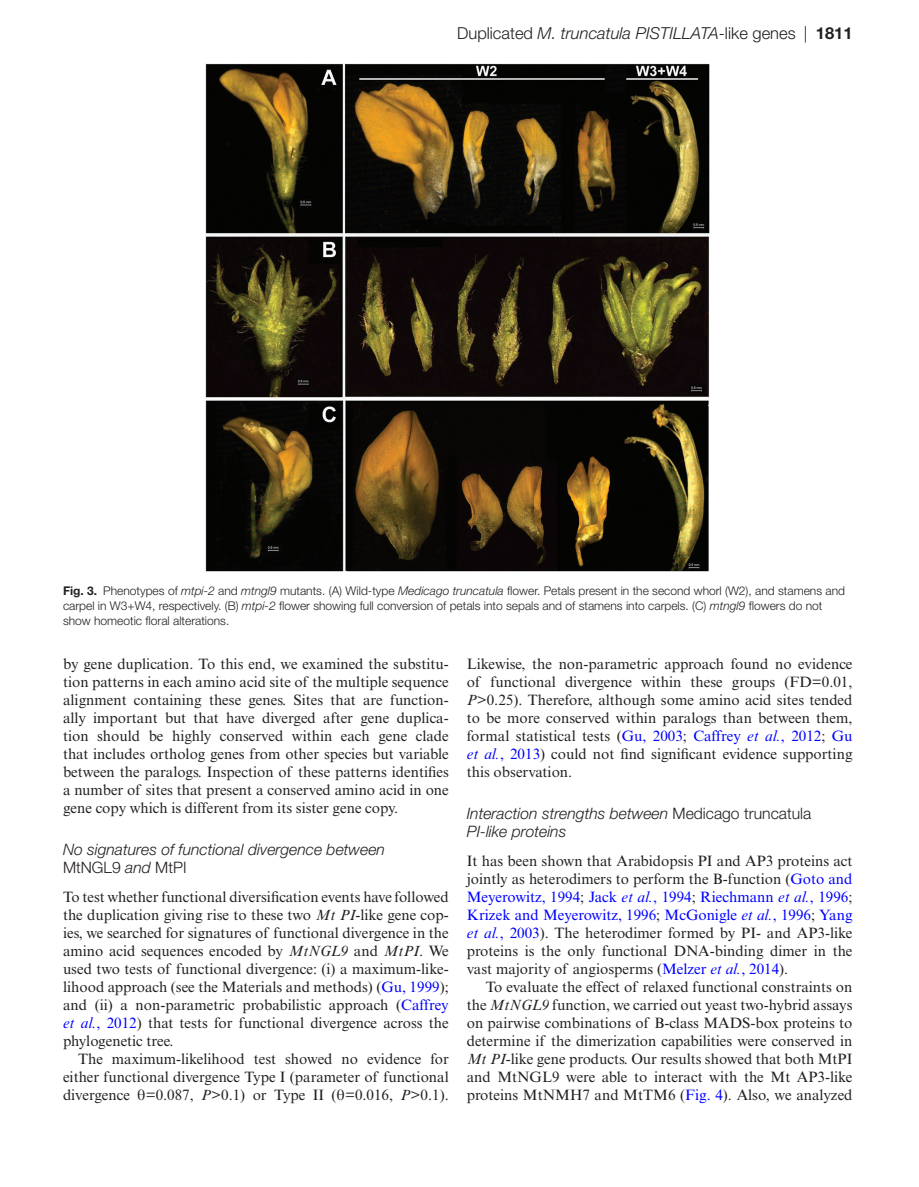
<style>
.page{position:relative;width:919px;height:1187px;background:#fff}
.page>*{position:absolute;margin:0;border:0;box-sizing:border-box;transform-origin:0 0}
.t1{font:italic 300 16.5px "Helvetica Neue LT Std";color:#231f20}
.t2{font:italic 300 15.75px/18px "Helvetica Neue LT Std";color:#231f20}
.t3{font:15px/18px "Times New Roman MT Std";color:#231f20;text-align:justify}
.t4{font:300 12px/15px "Helvetica Neue LT Std";color:#231f20}
.s1{font-style:normal}
.s2{font-weight:700;font-style:normal}
.s3{font-weight:700}
.s4{font-style:italic}
.s5{color:#00f}
.s6{font-style:italic;color:#00f}
.s7{font-family:"Gandhari Unicode"}
</style>
<div class="page">
<img style="left:205px;top:63px;width:504px;height:508px">
<p class="t1" style="left:457px;top:23px;width:397px"><span class="s1">Duplicated</span> M. truncatula PISTILLATA<span class="s1">-like genes |</span> <span class="s2">1811</span></p>
<p class="t4" style="left:63px;top:583px;width:783px"><span class="s3">Fig. 3.</span> Phenotypes of <span class="s4">mtpi-2</span> and <span class="s4">mtngl9</span> mutants. (A) Wild-type <span class="s4">Medicago truncatula</span> flower. Petals present in the second whorl (W2), and stamens and carpel in W3+W4, respectively. (B) <span class="s4">mtpi-2</span> flower showing full conversion of petals into sepals and of stamens into carpels. (C) <span class="s4">mtngl9</span> flowers do not show homeotic floral alterations.</p>
<p class="t3" style="left:63px;top:654px;width:387px">by gene duplication. To this end, we examined the substitu&shy;tion patterns in each amino acid site of the multiple sequence alignment containing these genes. Sites that are function&shy;ally important but that have diverged after gene duplica&shy;tion should be highly conserved within each gene clade that includes ortholog genes from other species but variable between the paralogs. Inspection of these patterns identifies a number of sites that present a conserved amino acid in one gene copy which is different from its sister gene copy.</p>
<p class="t2" style="left:63px;top:840px;width:323px">No signatures of functional divergence between<br><span class="s1">MtNGL9</span> and <span class="s1">MtPI</span></p>
<p class="t3" style="left:63px;top:887px;width:387px">To test whether functional diversification events have followed the duplication giving rise to these two <span class="s4">Mt PI</span>-like gene cop&shy;ies, we searched for signatures of functional divergence in the amino acid sequences encoded by <span class="s4">MtNGL9</span> and <span class="s4">MtPI</span>. We used two tests of functional divergence: (i) a maximum-like&shy;lihood approach (see the Materials and methods) (<span class="s5">Gu, 1999</span>); and (ii) a non-parametric probabilistic approach (<span class="s5">Caffrey </span><span class="s6">et al.</span><span class="s5">, 2012</span>) that tests for functional divergence across the phylogenetic tree.</p>
<p class="t3" style="left:63px;top:1049px;width:387px;text-indent:15px">The maximum-likelihood test showed no evidence for either functional divergence Type I (parameter of functional divergence <span class="s7">θ</span>=0.087, <span class="s4">P</span>&gt;0.1) or Type II (<span class="s7">θ</span>=0.016, <span class="s4">P</span>&gt;0.1).</p>
<p class="t3" style="left:466px;top:654px;width:387px">Likewise, the non-parametric approach found no evidence of functional divergence within these groups (FD=0.01, <span class="s4">P</span>&gt;0.25). Therefore, although some amino acid sites tended to be more conserved within paralogs than between them, formal statistical tests (<span class="s5">Gu, 2003</span>; <span class="s5">Caffrey</span> <span class="s6">et al.</span><span class="s5">, 2012</span>; <span class="s5">Gu </span><span class="s6">et al.</span><span class="s5">, 2013</span>) could not find significant evidence supporting this observation.</p>
<p class="t2" style="left:466px;top:804px;width:346px">Interaction strengths between <span class="s1">Medicago truncatula<br></span>PI-like proteins</p>
<p class="t3" style="left:466px;top:851px;width:387px">It has been shown that Arabidopsis PI and AP3 proteins act jointly as heterodimers to perform the B-function (<span class="s5">Goto and Meyerowitz, 1994</span>; <span class="s5">Jack</span> <span class="s6">et al.</span><span class="s5">, 1994</span>; <span class="s5">Riechmann</span> <span class="s6">et al.</span><span class="s5">, 1996</span>; <span class="s5">Krizek and Meyerowitz, 1996</span>; <span class="s5">McGonigle</span> <span class="s6">et al.</span><span class="s5">, 1996</span>; <span class="s5">Yang </span><span class="s6">et al.</span><span class="s5">, 2003</span>). The heterodimer formed by PI- and AP3-like proteins is the only functional DNA-binding dimer in the vast majority of angiosperms (<span class="s5">Melzer</span> <span class="s6">et al.</span><span class="s5">, 2014</span>).</p>
<p class="t3" style="left:466px;top:977px;width:387px;text-indent:19px">To evaluate the effect of relaxed functional constraints on the <span class="s4">MtNGL9</span> function, we carried out yeast two-hybrid assays on pairwise combinations of B-class MADS-box proteins to determine if the dimerization capabilities were conserved in <span class="s4">Mt PI</span>-like gene products. Our results showed that both MtPI and MtNGL9 were able to interact with the Mt AP3-like proteins MtNMH7 and MtTM6 (<span class="s5">Fig. 4</span>). Also, we analyzed</p>
</div>
